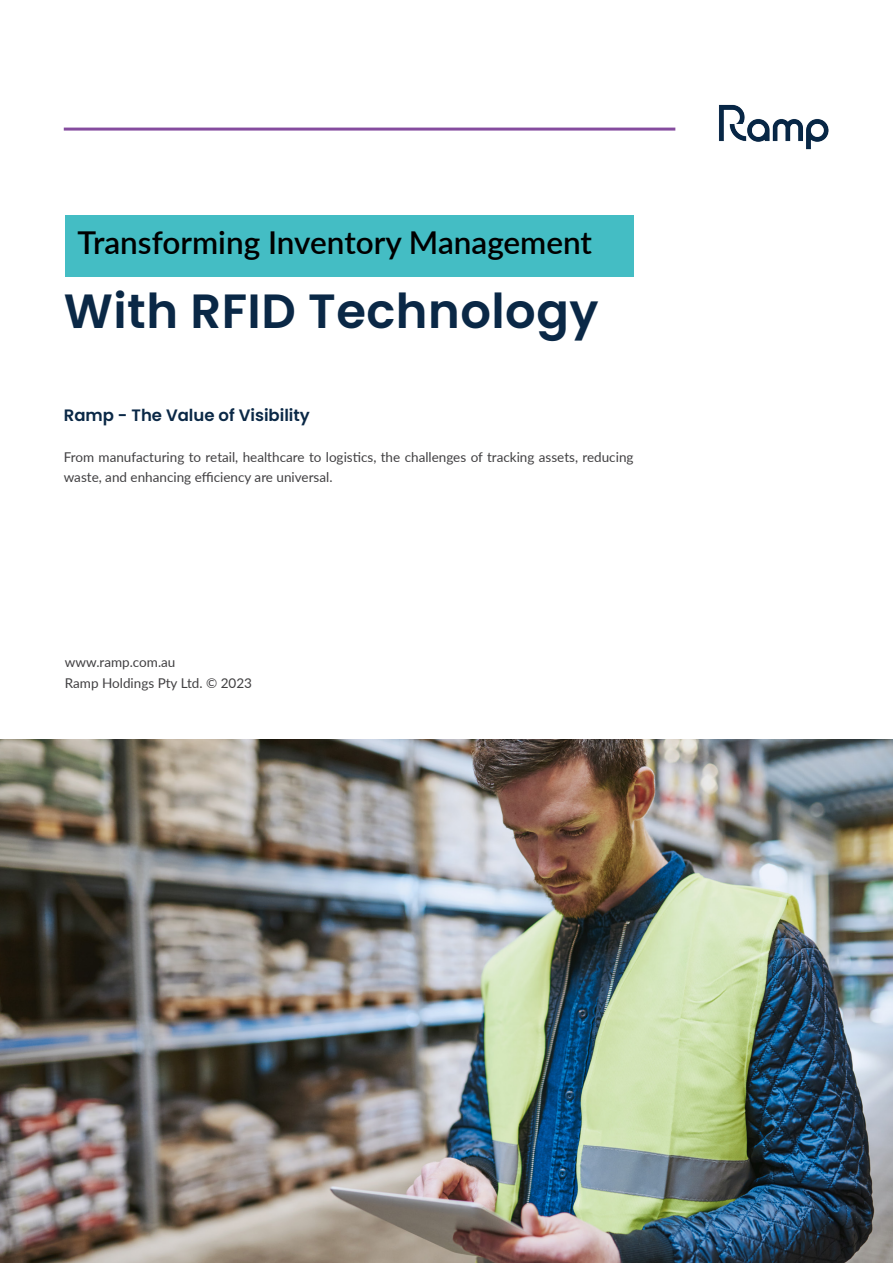
<style>
.page{position:relative;width:893px;height:1263px;background:#fff}
.page>*{position:absolute;margin:0;border:0;box-sizing:border-box;transform-origin:0 0}
.t1{font:600 48px "Poppins";letter-spacing:.01em;color:#0a2846}
.t2{font:600 31.5px "Lato";color:#000}
.t3{font:600 16.5px "Poppins";color:#0a2846}
.t4{font:13.5px/19.5px "Lato";color:#414042}
</style>
<div class="page">
<div style="left:65px;top:215px;width:569px;height:62px;background:#44bdc4"></div>
<hr style="left:64px;top:128px;width:611px;height:3px;background:#854c9e">
<img style="left:719px;top:104px;width:110px;height:46px">
<img style="left:0;top:740px;width:893px;height:523px">
<h2 class="t2" style="left:78px;top:220px;width:516px">Transforming Inventory Management</h2>
<h1 class="t1" style="left:64px;top:283px;width:536px">With RFID Technology</h1>
<p class="t3" style="left:64px;top:405px;width:248px">Ramp - The Value of Visibility</p>
<p class="t4" style="left:64px;top:447px;width:571px">From manufacturing to retail, healthcare to logistics, the challenges of tracking assets, reducing waste, and enhancing efficiency are universal.</p>
<p class="t4" style="left:65px;top:652px;width:112px">www.ramp.com.au</p>
<p class="t4" style="left:65px;top:673px;width:189px">Ramp Holdings Pty Ltd. © 2023</p>
</div>
